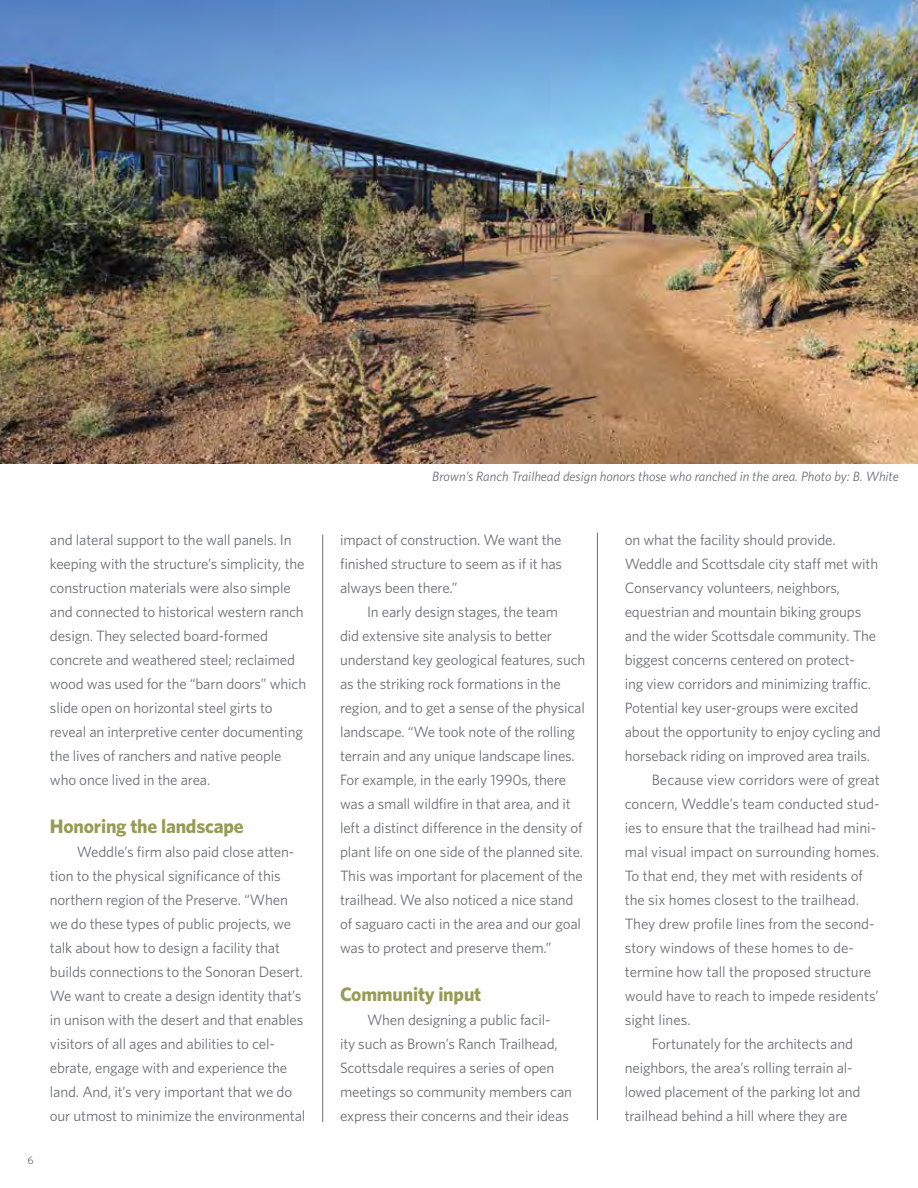
<style>
.page{position:relative;width:918px;height:1188px;background:#fff}
.page>*{position:absolute;margin:0;border:0;box-sizing:border-box;transform-origin:0 0}
.t1{font:700 19.5px "Whitney";letter-spacing:-.01em;color:#949c55}
.t2{font:15px/24px "Whitney";letter-spacing:-.01em;color:#6d6e71}
.t3{font:italic 13.5px "Whitney";color:#6d6e71}
.t4{font:11.1px "Whitney";color:#6d6e71}
</style>
<div class="page">
<hr style="left:322px;top:534px;width:1px;height:588px;background:#6d6e71">
<hr style="left:597px;top:533px;width:1px;height:587px;background:#6d6e71">
<img style="left:0;top:0;width:918px;height:463px">
<p class="t4" style="left:28px;top:1152px;width:8px">6</p>
<p class="t2" style="left:50px;top:527px;width:258px">and lateral support to the wall panels. I n keeping with the structure’s simplicity, the construction materials were also simple and connected to historical western ranch design. They selected board-formed concrete and weathered steel; reclaimed wood was used for the “barn doors” which slide open on horizontal steel girts to reveal an interpretive center documenting the lives of ranchers and native people who once lived in the area.</p>
<h1 class="t1" style="left:50px;top:813px;width:195px">Honoring the landscape</h1>
<p class="t2" style="left:50px;top:839px;width:22px">W</p>
<p class="t2" style="left:50px;top:839px;width:257px;text-indent:41px">eddle’s firm also paid close atten&shy;tion to the physical significance of this northern region of the Preserve. “When we do these types of public projects, we talk about how to design a facility that builds connections to the Sonoran Desert.<br>We want to create a design identity that’s in unison with the desert and that enables visitors of all ages and abilities to cel&shy;ebrate, engage with and experience the land. And, it’s very important that we do our utmost to minimize the environmental</p>
<p class="t3" style="left:432px;top:467px;width:468px">Brown’s Ranch Trailhead design honors those who ranched in the area. Photo by: B. White</p>
<p class="t2" style="left:340px;top:527px;width:224px;text-align:justify">impact of construction. We want the finished structure to seem as if it has always been there.”</p>
<p class="t2" style="left:340px;top:599px;width:247px;text-indent:27px">I n early design stages, the team<br>did extensive site analysis to better understand key geological features, such as the striking rock formations in the region, and to get a sense of the physical landscape. “We took note of the rolling terrain and any unique landscape lines.<br>For example, in the early 1990s, there was a small wildfire in that area, and it left a distinct difference in the density of plant life on one side of the planned site.<br>This was important for placement of the trailhead. We also noticed a nice stand of saguaro cacti in the area and our goal was to protect and preserve them.”</p>
<h1 class="t1" style="left:340px;top:981px;width:143px">Community input</h1>
<p class="t2" style="left:340px;top:1007px;width:22px">W</p>
<p class="t2" style="left:340px;top:1007px;width:234px;text-indent:42px">hen designing a public facil-<br>ity such as Brown’s Ranch Trailhead, Scottsdale requires a series of open meetings so community members can express their concerns and their ideas</p>
<p class="t2" style="left:625px;top:527px;width:212px">on what the facility should provide.</p>
<p class="t2" style="left:625px;top:551px;width:255px">Weddle and Scottsdale city staff met with</p>
<p class="t2" style="left:625px;top:575px;width:217px">Conservancy volunteers, neighbors,</p>
<p class="t2" style="left:625px;top:599px;width:238px">equestrian and mountain biking groups</p>
<p class="t2" style="left:625px;top:623px;width:253px">and the wider Scottsdale community. The</p>
<p class="t2" style="left:625px;top:647px;width:232px">biggest concerns centered on protect-</p>
<p class="t2" style="left:625px;top:671px;width:248px">ing view corridors and minimizing traffic.</p>
<p class="t2" style="left:625px;top:695px;width:235px">Potential key user-groups were excited</p>
<p class="t2" style="left:625px;top:719px;width:258px">about the opportunity to enjoy cycling and</p>
<p class="t2" style="left:625px;top:743px;width:247px">horseback riding on improved area trails.</p>
<p class="t2" style="left:652px;top:767px;width:230px">Because view corridors were of great</p>
<p class="t2" style="left:625px;top:791px;width:256px">concern, Weddle’s team conducted stud-</p>
<p class="t2" style="left:625px;top:815px;width:253px">ies to ensure that the trailhead had mini-</p>
<p class="t2" style="left:625px;top:839px;width:256px">mal visual impact on surrounding homes.</p>
<p class="t2" style="left:625px;top:863px;width:240px">To that end, they met with residents of</p>
<p class="t2" style="left:625px;top:887px;width:236px">the six homes closest to the trailhead.</p>
<p class="t2" style="left:625px;top:911px;width:251px">They drew profile lines from the second-</p>
<p class="t2" style="left:625px;top:935px;width:231px">story windows of these homes to de-</p>
<p class="t2" style="left:625px;top:959px;width:248px">termine how tall the proposed structure</p>
<p class="t2" style="left:625px;top:983px;width:256px">would have to reach to impede residents’</p>
<p class="t2" style="left:625px;top:1007px;width:67px">sight lines.</p>
<p class="t2" style="left:652px;top:1031px;width:203px">Fortunately for the architects and</p>
<p class="t2" style="left:625px;top:1055px;width:229px">neighbors, the area’s rolling terrain al-</p>
<p class="t2" style="left:625px;top:1079px;width:237px">lowed placement of the parking lot and</p>
<p class="t2" style="left:625px;top:1103px;width:224px">trailhead behind a hill where they are</p>
</div>
